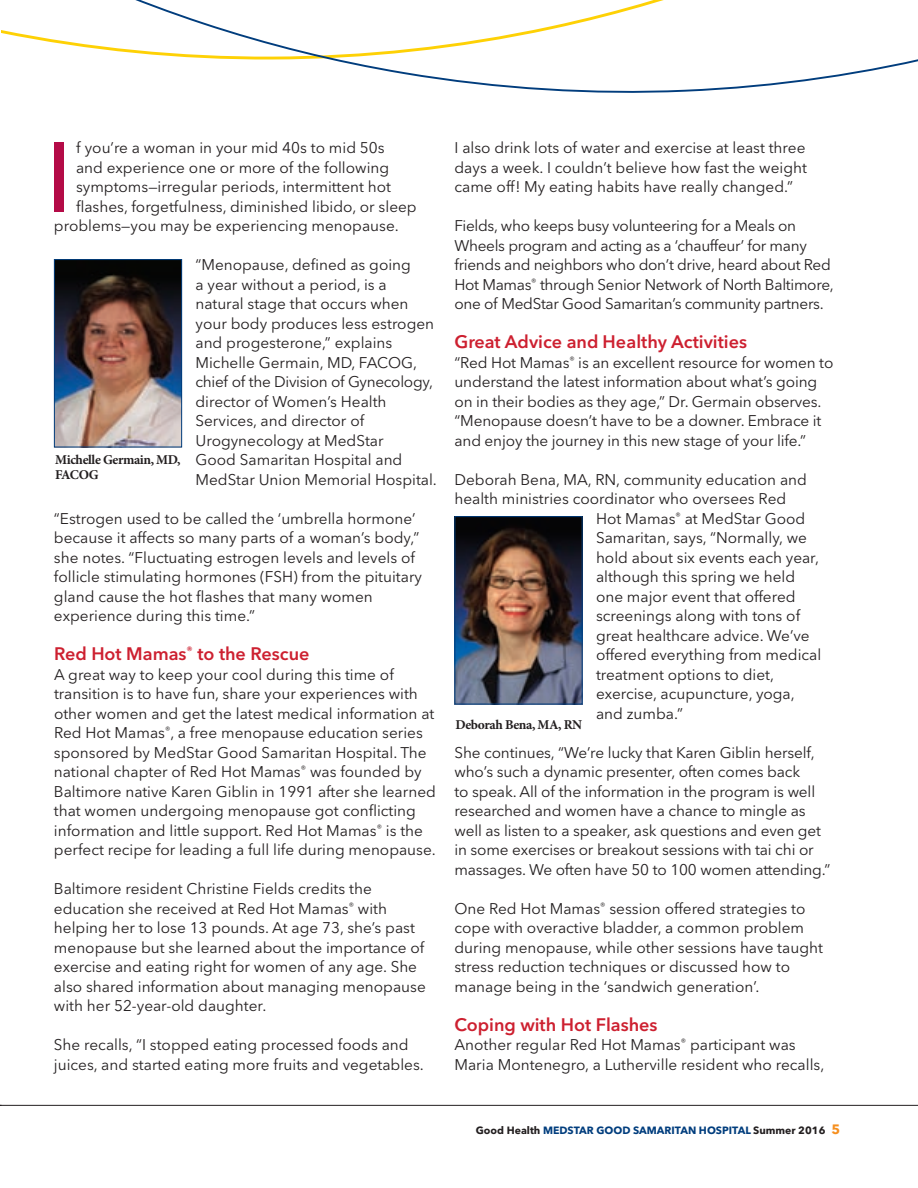
<style>
.page{position:relative;width:918px;height:1188px;background:#fff}
.page>*{position:absolute;margin:0;border:0;box-sizing:border-box;transform-origin:0 0}
.t1{font:500 97.95px "Avenir Next LT Pro";color:#b40b47}
.t2{font:600 18px "Avenir Next LT Pro";color:#cd2030}
.t3{font:15.3px/19.5px "Avenir Next LT Pro";color:#231f20}
.t4{font:15.3px/19.5px "Avenir Next LT Pro";letter-spacing:-.02em;color:#231f20}
.t5{font:700 13.5px/15px "Minion Pro";letter-spacing:-.03em;color:#231f20}
.t6{font:700 10.5px "Avenir Next LT Pro";color:#013d7d}
.s1{color:#231f20}
.s2{font-size:13.5px;color:#f68f1e}
</style>
<div class="page">
<hr style="left:0;top:1105px;width:918px;height:1px;background:#231f20">
<svg style="left:14px;top:0;width:904px;height:93px"></svg>
<img style="left:56px;top:261px;width:124px;height:184px">
<div style="left:54px;top:259px;width:128px;height:188px;border:1px solid #013d7d"></div>
<img style="left:456px;top:518px;width:125px;height:184px">
<div style="left:454px;top:516px;width:129px;height:188px;border:1px solid #013d7d"></div>
<h1 class="t1" style="left:46px;top:119px;width:28px">I</h1>
<p class="t3" style="left:76px;top:138px;width:310px">f you’re a woman in your mid 40s to mid 50s</p>
<p class="t3" style="left:76px;top:158px;width:315px">and experience one or more of the following</p>
<p class="t3" style="left:76px;top:177px;width:317px">symptoms—irregular periods, intermittent hot</p>
<p class="t3" style="left:76px;top:197px;width:342px">flashes, forgetfulness, diminished libido, or sleep</p>
<p class="t3" style="left:54px;top:216px;width:346px">problems—you may be experiencing menopause.</p>
<p class="t3" style="left:196px;top:255px;width:243px">“Menopause, defined as going<br>a year without a period, is a natural stage that occurs when your body produces less estrogen and progesterone,” explains<br>Michelle Germain, MD, FACOG, chief of the Division of Gynecology, director of Women’s Health<br>Services, and director of<br>Urogynecology at MedStar<br>Good Samaritan Hospital and<br>MedStar Union Memorial Hospital.</p>
<p class="t3" style="left:54px;top:509px;width:370px">“Estrogen used to be called the ‘umbrella hormone’ because it affects so many parts of a woman’s body,” she notes. “Fluctuating estrogen levels and levels of follicle stimulating hormones (FSH) from the pituitary gland cause the hot flashes that many women experience during this time.”</p>
<p class="t2" style="left:54px;top:643px;width:257px">Red Hot Mamas<sup>®</sup> to the Rescue</p>
<p class="t3" style="left:54px;top:665px;width:383px">A great way to keep your cool during this time of transition is to have fun, share your experiences with other women and get the latest medical information at Red Hot Mamas<sup>®</sup>, a free menopause education series sponsored by MedStar Good Samaritan Hospital. The national chapter of Red Hot Mamas<sup>®</sup> was founded by Baltimore native Karen Giblin in 1991 after she learned that women undergoing menopause got conflicting information and little support. Red Hot Mamas<sup>®</sup> is the perfect recipe for leading a full life during menopause.</p>
<p class="t3" style="left:54px;top:879px;width:373px">Baltimore resident Christine Fields credits the education she received at Red Hot Mamas<sup>®</sup> with helping her to lose 13 pounds. At age 73, she’s past menopause but she learned about the importance of exercise and eating right for women of any age. She also shared information about managing menopause with her 52-year-old daughter.</p>
<p class="t3" style="left:54px;top:1035px;width:371px">She recalls, “I stopped eating processed foods and juices, and started eating more fruits and vegetables.</p>
<p class="t5" style="left:55px;top:452px;width:127px">Michelle Germain, MD,<br>FACOG</p>
<p class="t3" style="left:454px;top:138px;width:354px;text-align:justify">I also drink lots of water and exercise at least three days a week. I couldn’t believe how fast the weight came off! My eating habits have really changed.”</p>
<p class="t4" style="left:454px;top:216px;width:381px">Fields, who keeps busy volunteering for a Meals on Wheels program and acting as a ‘chauffeur’ for many friends and neighbors who don’t drive, heard about Red Hot Mamas<sup>®</sup> through Senior Network of North Baltimore, one of MedStar Good Samaritan’s community partners.</p>
<p class="t2" style="left:454px;top:331px;width:294px">Great Advice and Healthy Activities</p>
<p class="t3" style="left:454px;top:353px;width:380px">“Red Hot Mamas<sup>®</sup> is an excellent resource for women to understand the latest information about what’s going on in their bodies as they age,” Dr. Germain observes. “Menopause doesn’t have to be a downer. Embrace it and enjoy the journey in this new stage of your life.”</p>
<p class="t3" style="left:454px;top:470px;width:354px">Deborah Bena, MA, RN, community education and</p>
<p class="t3" style="left:454px;top:489px;width:333px">health ministries coordinator who oversees Red</p>
<p class="t3" style="left:596px;top:509px;width:211px">Hot Mamas<sup>®</sup> at MedStar Good</p>
<p class="t3" style="left:596px;top:528px;width:212px">Samaritan, says, “Normally, we</p>
<p class="t3" style="left:596px;top:548px;width:225px">hold about six events each year,</p>
<p class="t3" style="left:596px;top:567px;width:201px">although this spring we held</p>
<p class="t3" style="left:596px;top:587px;width:201px">one major event that offered</p>
<p class="t3" style="left:596px;top:606px;width:206px">screenings along with tons of</p>
<p class="t3" style="left:596px;top:626px;width:215px">great healthcare advice. We’ve</p>
<p class="t3" style="left:596px;top:645px;width:227px">offered everything from medical</p>
<p class="t3" style="left:596px;top:665px;width:180px">treatment options to diet,</p>
<p class="t3" style="left:596px;top:684px;width:200px">exercise, acupuncture, yoga,</p>
<p class="t3" style="left:596px;top:704px;width:88px">and zumba.”</p>
<p class="t3" style="left:454px;top:743px;width:377px">She continues, “We’re lucky that Karen Giblin herself, who’s such a dynamic presenter, often comes back<br>to speak. All of the information in the program is well researched and women have a chance to mingle as well as listen to a speaker, ask questions and even get in some exercises or breakout sessions with tai chi or massages. We often have 50 to 100 women attending.”</p>
<p class="t3" style="left:454px;top:899px;width:370px">One Red Hot Mamas<sup>®</sup> session offered strategies to cope with overactive bladder, a common problem during menopause, while other sessions have taught stress reduction techniques or discussed how to manage being in the ‘sandwich generation’.</p>
<p class="t2" style="left:454px;top:1014px;width:205px">Coping with Hot Flashes</p>
<p class="t3" style="left:454px;top:1035px;width:371px">Another regular Red Hot Mamas<sup>®</sup> participant was<br>Maria Montenegro, a Lutherville resident who recalls,</p>
<p class="t5" style="left:456px;top:717px;width:128px">Deborah Bena, MA, RN</p>
<p class="t6" style="left:476px;top:1124px;width:366px"><span class="s1">Good Health</span> MEDSTAR GOOD SAMARITAN HOSPITAL <span class="s1">Summer 2016</span> <span class="s2">5</span></p>
</div>
